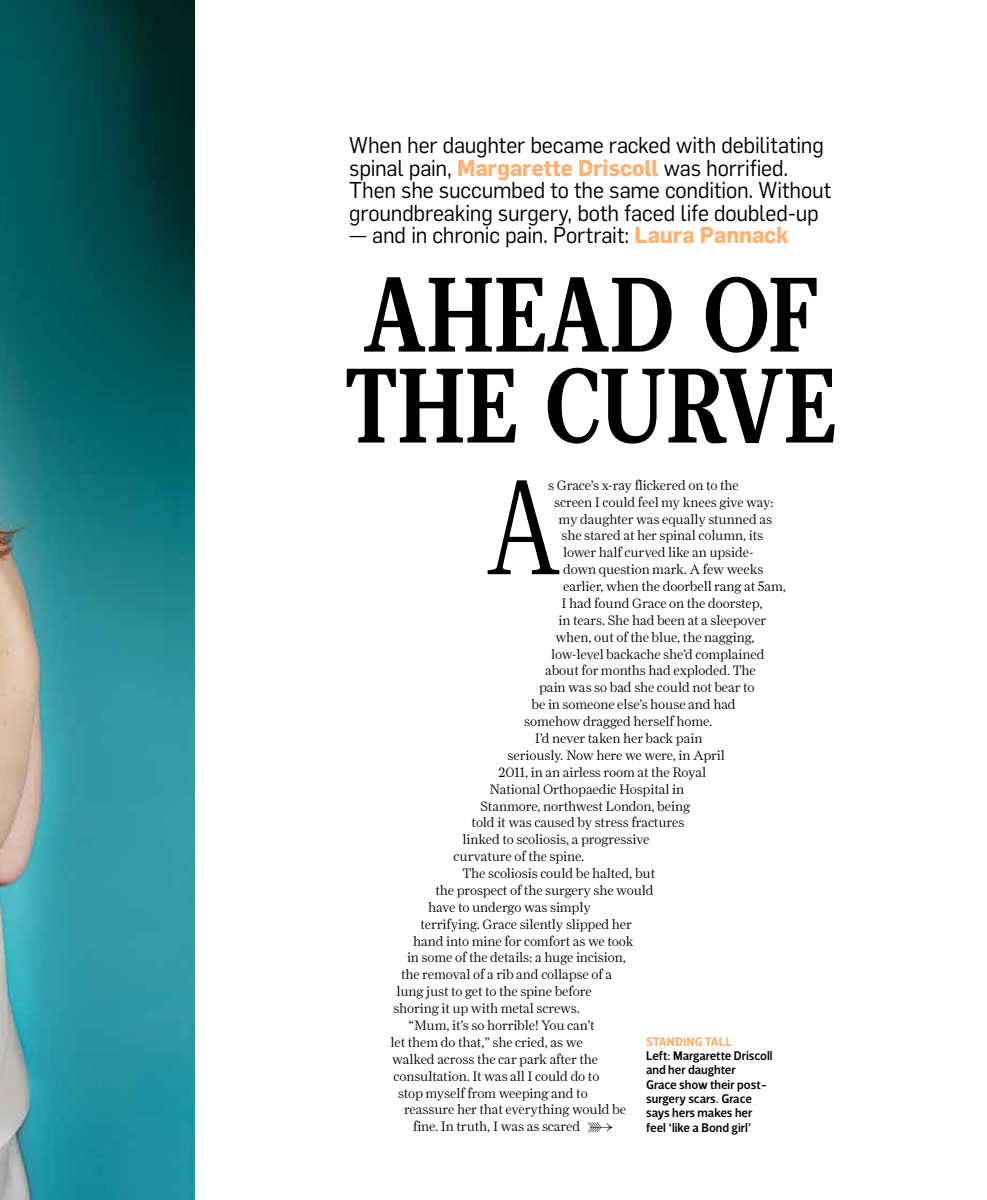
<style>
.page{position:relative;width:987px;height:1200px;background:#fff}
.page>*{position:absolute;margin:0;border:0;box-sizing:border-box;transform-origin:0 0}
.t1{font:300 136.8px "Velino Compressed Ultra";color:#000;scale:1.05 1}
.t2{font:500 108.45px/90.9px "Velino Compressed Ultra";letter-spacing:-.005em;color:#000;scale:1.05 1}
.t3{font:22.5px/22.5px "Flama Stdr";letter-spacing:-.01em;color:#000;scale:.96 1}
.t4{font:14.1px "S Times Pi News";color:#000}
.t5{font:300 13.8px "Farnham Display";letter-spacing:-.005em;color:#000}
.t6{font:500 12.75px/14.2px "Velino Sans";color:#000}
.t7{font:700 12.75px "Velino Sans";letter-spacing:.005em;color:#ffb172}
.s1{font-weight:700;color:#ffb172}
</style>
<div class="page">
<img style="left:0;top:1px;width:195px;height:1198px">
<h3 class="t3" style="left:349px;top:133px;width:503px">When her daughter became racked with debilitating spinal pain, <span class="s1">Margarette Driscoll</span> was horrified.<br>Then she succumbed to the same condition. Without groundbreaking surgery, both faced life doubled-up</h3>
<h3 class="t3" style="left:349px;top:223px;width:459px">— and in chronic pain. Portrait: <span class="s1">Laura Pannack</span></h3>
<h2 class="t2" style="left:345px;top:271px;width:469px">AHEAD OF<br>THE CURVE</h2>
<p class="t5" style="left:548px;top:477px;width:192px">s Grace’s x-ray flickered on to the</p>
<p class="t5" style="left:554px;top:494px;width:221px">screen I could feel my knees give way:</p>
<p class="t5" style="left:558px;top:510px;width:215px">my daughter was equally stunned as</p>
<p class="t5" style="left:561px;top:527px;width:203px">she stared at her spinal column, its</p>
<p class="t5" style="left:563px;top:544px;width:192px">lower half curved like an upside-</p>
<p class="t5" style="left:563px;top:561px;width:202px">down question mark. A few weeks</p>
<p class="t5" style="left:563px;top:578px;width:224px">earlier, when the doorbell rang at 5am,</p>
<p class="t5" style="left:561px;top:595px;width:202px">I had found Grace on the doorstep,</p>
<p class="t5" style="left:558px;top:612px;width:209px">in tears. She had been at a sleepover</p>
<p class="t5" style="left:555px;top:628px;width:200px">when, out of the blue, the nagging,</p>
<p class="t5" style="left:551px;top:645px;width:215px">low-level backache she’d complained</p>
<p class="t5" style="left:545px;top:662px;width:212px">about for months had exploded. The</p>
<p class="t5" style="left:539px;top:679px;width:217px">pain was so bad she could not bear to</p>
<p class="t5" style="left:531px;top:696px;width:206px">be in someone else’s house and had</p>
<p class="t5" style="left:524px;top:713px;width:190px">somehow dragged herself home.</p>
<p class="t5" style="left:534px;top:730px;width:169px">I’d never taken her back pain</p>
<p class="t5" style="left:507px;top:747px;width:219px">seriously. Now here we were, in April</p>
<p class="t5" style="left:498px;top:763px;width:209px">2011, in an airless room at the Royal</p>
<p class="t5" style="left:489px;top:780px;width:196px">National Orthopaedic Hospital in</p>
<p class="t5" style="left:480px;top:797px;width:211px">Stanmore, northwest London, being</p>
<p class="t5" style="left:471px;top:814px;width:214px">told it was caused by stress fractures</p>
<p class="t5" style="left:462px;top:831px;width:188px">linked to scoliosis, a progressive</p>
<p class="t5" style="left:453px;top:848px;width:132px">curvature of the spine.</p>
<p class="t5" style="left:462px;top:865px;width:194px">The scoliosis could be halted, but</p>
<p class="t5" style="left:435px;top:882px;width:220px">the prospect of the surgery she would</p>
<p class="t5" style="left:428px;top:898px;width:164px">have to undergo was simply</p>
<p class="t5" style="left:420px;top:915px;width:213px">terrifying. Grace silently slipped her</p>
<p class="t5" style="left:413px;top:932px;width:222px">hand into mine for comfort as we took</p>
<p class="t5" style="left:407px;top:949px;width:220px">in some of the details: a huge incision,</p>
<p class="t5" style="left:401px;top:966px;width:213px">the removal of a rib and collapse of a</p>
<p class="t5" style="left:396px;top:983px;width:197px">lung just to get to the spine before</p>
<p class="t5" style="left:393px;top:1000px;width:188px">shoring it up with metal screws.</p>
<p class="t5" style="left:408px;top:1016px;width:188px">“Mum, it’s so horrible! You can’t</p>
<p class="t5" style="left:390px;top:1033px;width:194px">let them do that,” she cried, as we</p>
<p class="t5" style="left:392px;top:1050px;width:208px">walked across the car park after the</p>
<p class="t5" style="left:393px;top:1067px;width:207px">consultation. It was all I could do to</p>
<p class="t5" style="left:398px;top:1084px;width:191px">stop myself from weeping and to</p>
<p class="t5" style="left:404px;top:1101px;width:223px">reassure her that everything would be</p>
<p class="t5" style="left:413px;top:1118px;width:169px">fine. In truth, I was as scared</p>
<h1 class="t1" style="left:486px;top:446px;width:72px">A</h1>
<p class="t7" style="left:646px;top:1033px;width:87px">STANDING TALL</p>
<p class="t6" style="left:646px;top:1048px;width:128px">Left: Margarette Driscoll and her daughter<br>Grace show their post&shy;surgery scars. Grace says hers makes her</p>
<p class="t4" style="left:587px;top:1118px;width:27px">a</p>
<p class="t6" style="left:646px;top:1119px;width:107px">feel ‘like a Bond girl’</p>
</div>
